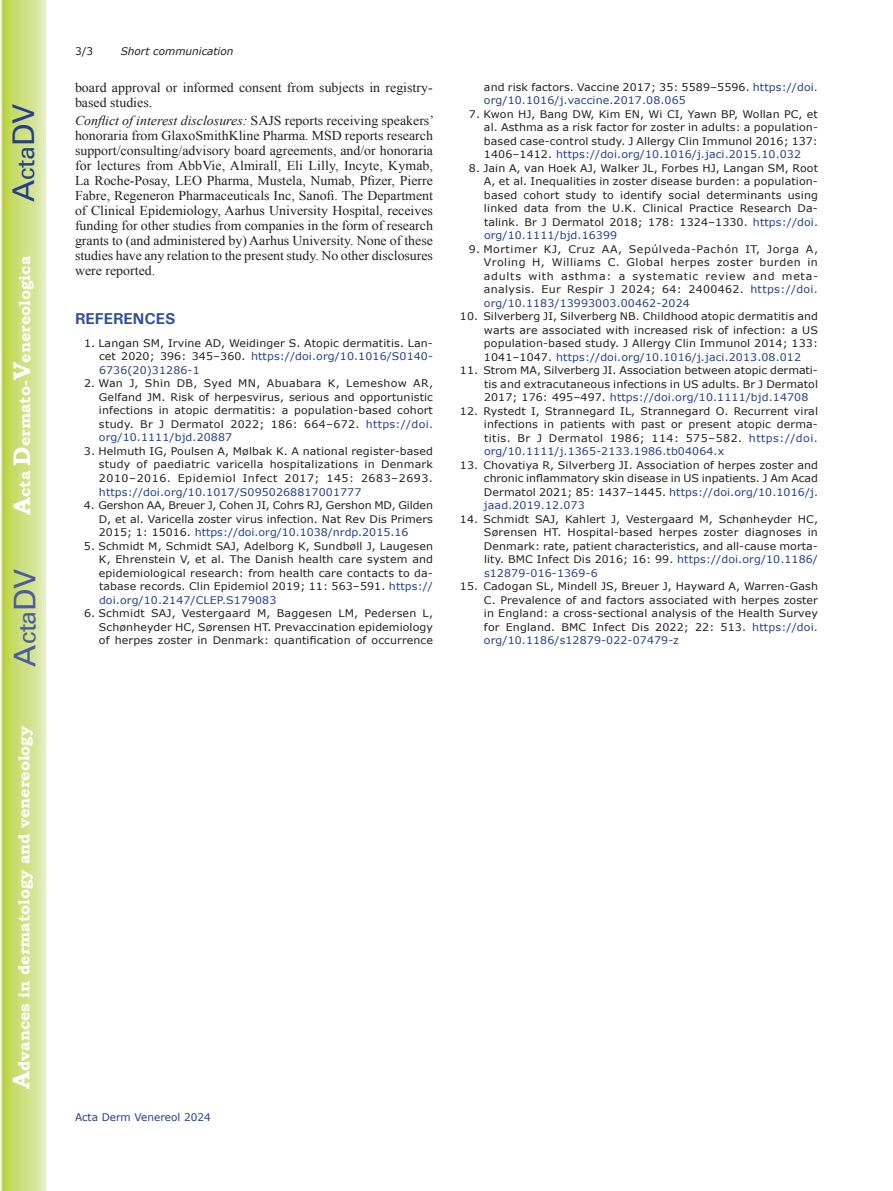
<style>
.page{position:relative;width:893px;height:1191px;background:#fff}
.page>*{position:absolute;margin:0;border:0;box-sizing:border-box;transform-origin:0 0}
.t1{font:30px "Univers";color:#4d5a9e}
.t2{font:30px "Univers";color:#253f8e}
.t3{font:700 15.75px "Bookman Old Style";color:#fff}
.t4{font:700 15.75px "Univers";color:#324f95}
.t5{font:13.5px/15px "Times New Roman";color:#231f20}
.t6{font:10.5px/13.5px "Verdana";letter-spacing:.01em;color:#231f20;text-align:justify;scale:1.05 1}
.t7{font:10.5px/13.5px "Verdana";letter-spacing:.01em;color:#253f8e;scale:1.05 1}
.t8{font:10.5px "Verdana";letter-spacing:.01em;color:#253f8e}
.t9{font:italic 10.5px "Verdana";color:#231f20}
.t10{font:10.5px "Verdana";letter-spacing:.01em;color:#231f20}
.s1{font-size:24px}
.s2{font-style:italic}
.s3{color:#253f8e}
.s4{color:#231f20}
</style>
<div class="page">
<svg style="left:1px;top:0;width:45px;height:1191px;background:#cfe084"></svg>
<h1 class="t2" style="left:6px;top:202px;width:100px;rotate:-90deg">A<span class="s1">cta</span>DV</h1>
<h2 class="t3" style="left:15px;top:515px;width:260px;rotate:-90deg"><span class="s1">A</span>cta <span class="s1">D</span>ermato-<span class="s1">V</span>enereologica</h2>
<h1 class="t1" style="left:7px;top:666px;width:100px;rotate:-90deg">A<span class="s1">cta</span>DV</h1>
<h2 class="t3" style="left:15px;top:1088px;width:364px;rotate:-90deg"><span class="s1">A</span>dvances in dermatology and venereology</h2>
<p class="t10" style="left:75px;top:44px;width:20px">3/3</p>
<p class="t9" style="left:121px;top:44px;width:114px">Short communication</p>
<p class="t5" style="left:75px;top:80px;width:359px">board approval or informed consent from subjects in registry&shy;based studies.</p>
<p class="t5" style="left:75px;top:113px;width:360px;text-align:justify"><span class="s2">Conflict of interest disclosures:</span> SAJS reports receiving speakers’ honoraria from GlaxoSmithKline Pharma. MSD reports research support/consulting/advisory board agreements, and/or honoraria for lectures from AbbVie, Almirall, Eli Lilly, Incyte, Kymab, La Roche-Posay, LEO Pharma, Mustela, Numab, Pfizer, Pierre Fabre, Regeneron Pharmaceuticals Inc, Sanofi. The Department of Clinical Epidemiology, Aarhus University Hospital, receives funding for other studies from companies in the form of research grants to (and administered by) Aarhus University. None of these studies have any relation to the present study. No other disclosures were reported.</p>
<h2 class="t4" style="left:75px;top:309px;width:102px">REFERENCES</h2>
<p class="t6" style="left:99px;top:336px;width:320px;text-indent:-15px">1. Langan SM, Irvine AD, Weidinger S. Atopic dermatitis. Lan&shy;cet 2020; 396: 345–360. <span class="s3">https://doi.org/10.1016/S0140- 6736(20)31286-1</span></p>
<p class="t6" style="left:99px;top:377px;width:320px;text-indent:-15px">2. Wan J, Shin DB, Syed MN, Abuabara K, Lemeshow AR, Gelfand JM. Risk of herpesvirus, serious and opportunistic infections in atopic dermatitis: a population-based cohort study. Br J Dermatol 2022; 186: 664–672. <span class="s3">https://doi. org/10.1111/bjd.20887</span></p>
<p class="t6" style="left:99px;top:444px;width:320px;text-indent:-15px">3. Helmuth IG, Poulsen A, Mølbak K. A national register-based study of paediatric varicella hospitalizations in Denmark 2010–2016. Epidemiol Infect 2017; 145: 2683–2693.</p>
<p class="t7" style="left:99px;top:485px;width:251px">https://doi.org/10.1017/S0950268817001777</p>
<p class="t6" style="left:99px;top:498px;width:320px;text-indent:-15px">4. Gershon AA, Breuer J, Cohen JI, Cohrs RJ, Gershon MD, Gilden D, et al. Varicella zoster virus infection. Nat Rev Dis Primers 2015; 1: 15016. <span class="s3">https://doi.org/10.1038/nrdp.2015.16</span></p>
<p class="t6" style="left:99px;top:539px;width:320px;text-indent:-15px">5. Schmidt M, Schmidt SAJ, Adelborg K, Sundbøll J, Laugesen K, Ehrenstein V, et al. The Danish health care system and epidemiological research: from health care contacts to da&shy;tabase records. Clin Epidemiol 2019; 11: 563–591. <span class="s3">https:// doi.org/10.2147/CLEP.S179083</span></p>
<p class="t6" style="left:99px;top:607px;width:320px;text-indent:-15px">6. Schmidt SAJ, Vestergaard M, Baggesen LM, Pedersen L, Schønheyder HC, Sørensen HT. Prevaccination epidemiology of herpes zoster in Denmark: quantification of occurrence</p>
<p class="t7" style="left:484px;top:80px;width:320px"><span class="s4">and risk factors. Vaccine 2017; 35: 5589–5596.</span> https://doi. org/10.1016/j.vaccine.2017.08.065</p>
<p class="t6" style="left:484px;top:107px;width:320px;text-indent:-15px">7. Kwon HJ, Bang DW, Kim EN, Wi CI, Yawn BP, Wollan PC, et al. Asthma as a risk factor for zoster in adults: a population&shy;based case-control study. J Allergy Clin Immunol 2016; 137:<br>1406–1412. <span class="s3">https://doi.org/10.1016/j.jaci.2015.10.032</span></p>
<p class="t6" style="left:484px;top:161px;width:320px;text-indent:-15px">8. Jain A, van Hoek AJ, Walker JL, Forbes HJ, Langan SM, Root A, et al. Inequalities in zoster disease burden: a population&shy;based cohort study to identify social determinants using linked data from the U.K. Clinical Practice Research Da&shy;talink. Br J Dermatol 2018; 178: 1324–1330. <span class="s3">https://doi. org/10.1111/bjd.16399</span></p>
<p class="t6" style="left:484px;top:242px;width:320px;text-indent:-15px">9. Mortimer KJ, Cruz AA, Sepúlveda-Pachón IT, Jorga A, Vroling H, Williams C. Global herpes zoster burden in adults with asthma: a systematic review and meta&shy;analysis. Eur Respir J 2024; 64: 2400462. <span class="s3">https://doi. org/10.1183/13993003.00462-2024</span></p>
<p class="t6" style="left:484px;top:310px;width:320px;text-indent:-24px">10. Silverberg JI, Silverberg NB. Childhood atopic dermatitis and warts are associated with increased risk of infection: a US population-based study. J Allergy Clin Immunol 2014; 133:<br>1041–1047. <span class="s3">https://doi.org/10.1016/j.jaci.2013.08.012</span></p>
<p class="t6" style="left:484px;top:364px;width:320px;text-indent:-24px">11. Strom MA, Silverberg JI. Association between atopic dermati&shy;tis and extracutaneous infections in US adults. Br J Dermatol 2017; 176: 495–497. <span class="s3">https://doi.org/10.1111/bjd.14708</span></p>
<p class="t6" style="left:484px;top:404px;width:320px;text-indent:-24px">12. Rystedt I, Strannegard IL, Strannegard O. Recurrent viral infections in patients with past or present atopic derma&shy;titis. Br J Dermatol 1986; 114: 575–582. <span class="s3">https://doi. org/10.1111/j.1365-2133.1986.tb04064.x</span></p>
<p class="t6" style="left:484px;top:458px;width:320px;text-indent:-24px">13. Chovatiya R, Silverberg JI. Association of herpes zoster and chronic inflammatory skin disease in US inpatients. J Am Acad Dermatol 2021; 85: 1437–1445. <span class="s3">https://doi.org/10.1016/j. jaad.2019.12.073</span></p>
<p class="t6" style="left:484px;top:512px;width:320px;text-indent:-24px">14. Schmidt SAJ, Kahlert J, Vestergaard M, Schønheyder HC, Sørensen HT. Hospital-based herpes zoster diagnoses in Denmark: rate, patient characteristics, and all-cause morta&shy;lity. BMC Infect Dis 2016; 16: 99. <span class="s3">https://doi.org/10.1186/ s12879-016-1369-6</span></p>
<p class="t6" style="left:484px;top:580px;width:320px;text-indent:-24px">15. Cadogan SL, Mindell JS, Breuer J, Hayward A, Warren-Gash C. Prevalence of and factors associated with herpes zoster in England: a cross-sectional analysis of the Health Survey for England. BMC Infect Dis 2022; 22: 513. <span class="s3">https://doi. org/10.1186/s12879-022-07479-z</span></p>
<p class="t8" style="left:75px;top:1110px;width:137px">Acta Derm Venereol 2024</p>
</div>
